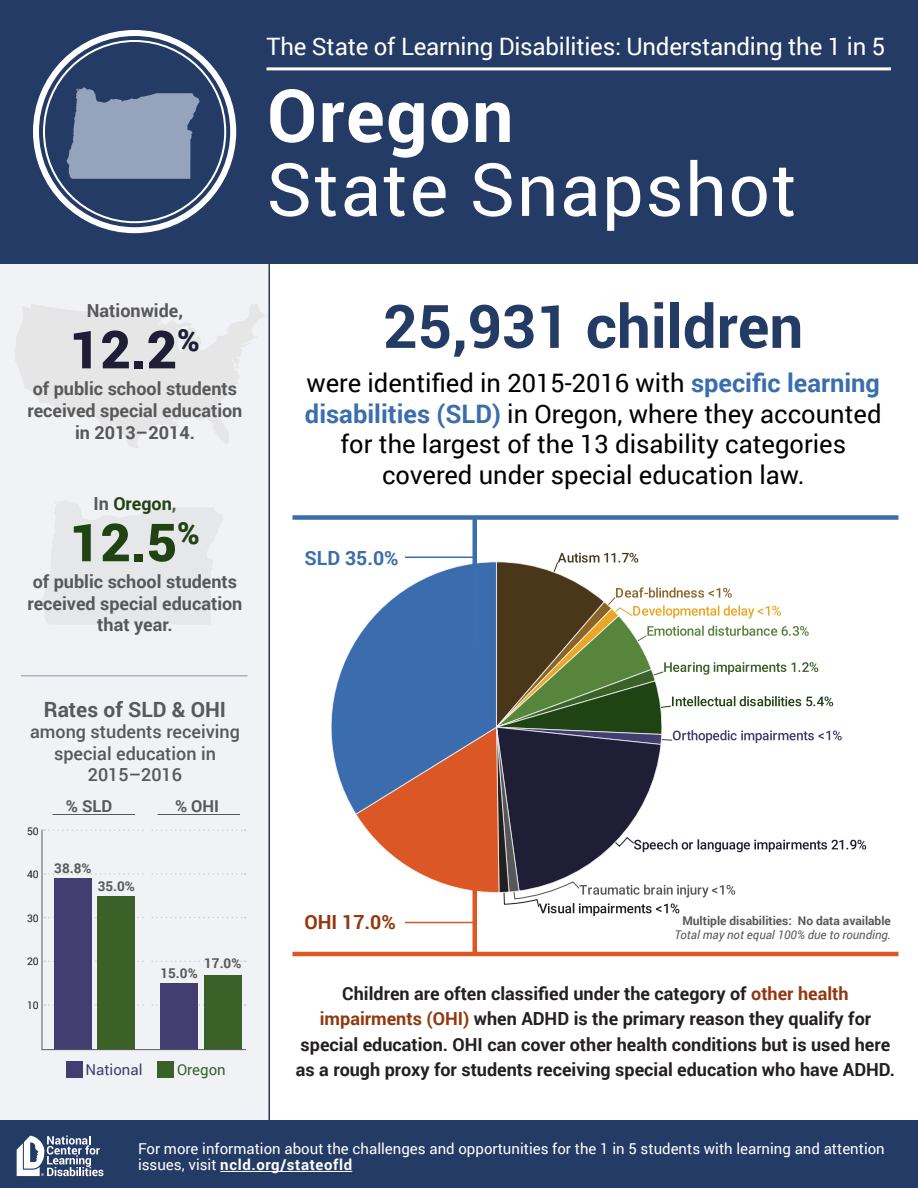
<style>
.page{position:relative;width:918px;height:1188px;background:#fff}
.page>*{position:absolute;margin:0;border:0;box-sizing:border-box;transform-origin:0 0}
.t1{font:73.5px "Roboto";letter-spacing:.02em;color:#fff}
.t2{font:700 73.5px "Roboto";letter-spacing:.02em;color:#fff}
.t3{font:700 60px "Roboto";color:#243b65}
.t4{font:900 52.5px "Roboto";color:#201d36}
.t5{font:900 52.5px "Roboto";color:#214212}
.t6{font:25.5px/30.6px "Roboto";color:#000;text-align:center}
.t7{font:24px "Roboto";letter-spacing:-.01em;color:#fff}
.t8{font:700 21px "Roboto";color:#595959}
.t9{font:700 19.5px "Roboto";color:#3b6ead}
.t10{font:700 19.5px "Roboto";color:#913810}
.t11{font:700 18px/25.5px "Roboto";color:#241f21;text-align:center}
.t12{font:700 18px/21.6px "Roboto";color:#58585a;text-align:center}
.t13{font:500 18px/21.6px "Roboto";color:#58585a;text-align:center}
.t14{font:700 18px "Roboto";color:#214212}
.t15{font:700 16.5px "Roboto";color:#595959}
.t16{font:15px/16.5px "Roboto";color:#fff}
.t17{font:15px "Roboto";color:#423d70}
.t18{font:15px "Roboto";color:#396128}
.t19{font:700 13.5px "Roboto";color:#58585a}
.t20{font:700 12px "Roboto";color:#595959}
.t21{font:italic 12px "Roboto";color:#595959}
.t22{font:10.5px "Roboto";color:#241f21}
.s1{color:#58585a}
.s2{font-weight:700;color:#3b6ead}
.s3{color:#913810}
.s4{font-weight:700}
</style>
<div class="page">
<div style="left:1px;top:199px;width:268px;height:988px;background:#f0f2f5"></div>
<svg style="left:14px;top:304px;width:251px;height:144px"></svg>
<hr style="left:21px;top:675px;width:227px;height:1px;background:#aab1c0">
<div style="left:0;top:0;width:918px;height:264px;background:#243b65"></div>
<div style="left:33px;top:30px;width:203px;height:203px;border:6px solid #fff;border-radius:50%"></div>
<div style="left:0;top:1120px;width:918px;height:68px;background:#243b65"></div>
<hr style="left:220px;top:1171px;width:132px;height:1px;background:#fff">
<hr style="left:267px;top:67px;width:624px;height:3px;background:#fff">
<hr style="left:268px;top:249px;width:2px;height:882px;background:#243b65">
<svg style="left:17px;top:1136px;width:86px;height:40px"></svg>
<hr style="left:52px;top:814px;width:83px;height:1px;background:#595959">
<hr style="left:158px;top:814px;width:82px;height:1px;background:#595959">
<svg style="left:42px;top:500px;width:181px;height:124px"></svg>
<div style="left:66px;top:1061px;width:16px;height:17px;background:#433d71"></div>
<div style="left:158px;top:1061px;width:16px;height:17px;background:#396128"></div>
<svg style="left:41px;top:829px;width:205px;height:221px"></svg>
<svg style="left:66px;top:87px;width:134px;height:92px"></svg>
<svg style="left:331px;top:553px;width:535px;height:363px"></svg>
<hr style="left:292px;top:952px;width:606px;height:4px;background:#db5726">
<div style="left:472px;top:890px;width:5px;height:64px;background:#db5726"></div>
<div style="left:292px;top:515px;width:606px;height:5px;background:#3b6ead"></div>
<div style="left:472px;top:518px;width:5px;height:128px;background:#3b6ead"></div>
<hr style="left:405px;top:922px;width:69px;height:1px;background:#db5726">
<hr style="left:405px;top:556px;width:69px;height:2px;background:#3b6ead">
<h3 class="t7" style="left:267px;top:30px;width:620px">The State of Learning Disabilities: Understanding the 1 in 5</h3>
<h1 class="t2" style="left:267px;top:64px;width:248px">Oregon</h1>
<h1 class="t1" style="left:267px;top:138px;width:532px">State Snapshot</h1>
<p class="t12" style="left:87px;top:299px;width:98px">Nationwide,</p>
<h3 class="t4" style="left:70px;top:313px;width:131px">12.2<sup>%</sup></h3>
<p class="t12" style="left:28px;top:377px;width:216px">of public school students received special education in 2013–2014.</p>
<p class="t14" style="left:93px;top:491px;width:85px"><span class="s1">In</span> Oregon<span class="s1">,</span></p>
<h3 class="t5" style="left:70px;top:506px;width:131px">12.5<sup>%</sup></h3>
<p class="t12" style="left:28px;top:570px;width:216px">of public school students received special education that year.</p>
<p class="t8" style="left:44px;top:694px;width:184px">Rates of SLD &amp; OHI</p>
<p class="t13" style="left:30px;top:720px;width:211px">among students receiving special education in<br>2015–2016</p>
<p class="t22" style="left:27px;top:823px;width:13px">50</p>
<p class="t22" style="left:27px;top:867px;width:13px">40</p>
<p class="t22" style="left:27px;top:910px;width:13px">30</p>
<p class="t22" style="left:27px;top:954px;width:13px">20</p>
<p class="t22" style="left:27px;top:997px;width:13px">10</p>
<p class="t15" style="left:66px;top:794px;width:48px">% SLD</p>
<p class="t15" style="left:175px;top:794px;width:46px">% OHI</p>
<p class="t19" style="left:54px;top:859px;width:39px">38.8%</p>
<p class="t19" style="left:98px;top:877px;width:39px">35.0%</p>
<p class="t19" style="left:160px;top:964px;width:39px">15.0%</p>
<p class="t19" style="left:204px;top:954px;width:39px">17.0%</p>
<p class="t17" style="left:86px;top:1059px;width:58px">National</p>
<p class="t18" style="left:177px;top:1059px;width:50px">Oregon</p>
<h2 class="t3" style="left:383px;top:284px;width:421px">25,931 children</h2>
<h3 class="t6" style="left:305px;top:367px;width:578px">were identified in 2015-2016 with <span class="s2">specific learning disabilities (SLD)</span> in Oregon, where they accounted for the largest of the 13 disability categories covered under special education law.</h3>
<p class="t9" style="left:304px;top:544px;width:96px">SLD 35.0%</p>
<p class="t10" style="left:304px;top:909px;width:93px">OHI 17.0%</p>
<p class="t20" style="left:682px;top:912px;width:210px">Multiple disabilities: No data available</p>
<p class="t21" style="left:674px;top:926px;width:218px">Total may not equal 100% due to rounding.</p>
<p class="t11" style="left:296px;top:980px;width:601px">Children are often classified under the category of <span class="s3">other health impairments (OHI)</span> when ADHD is the primary reason they qualify for special education. OHI can cover other health conditions but is used here as a rough proxy for students receiving special education who have ADHD.</p>
<p class="t16" style="left:138px;top:1140px;width:748px">For more information about the challenges and opportunities for the 1 in 5 students with learning and attention issues, visit <span class="s4">ncld.org/stateofld</span></p>
</div>
